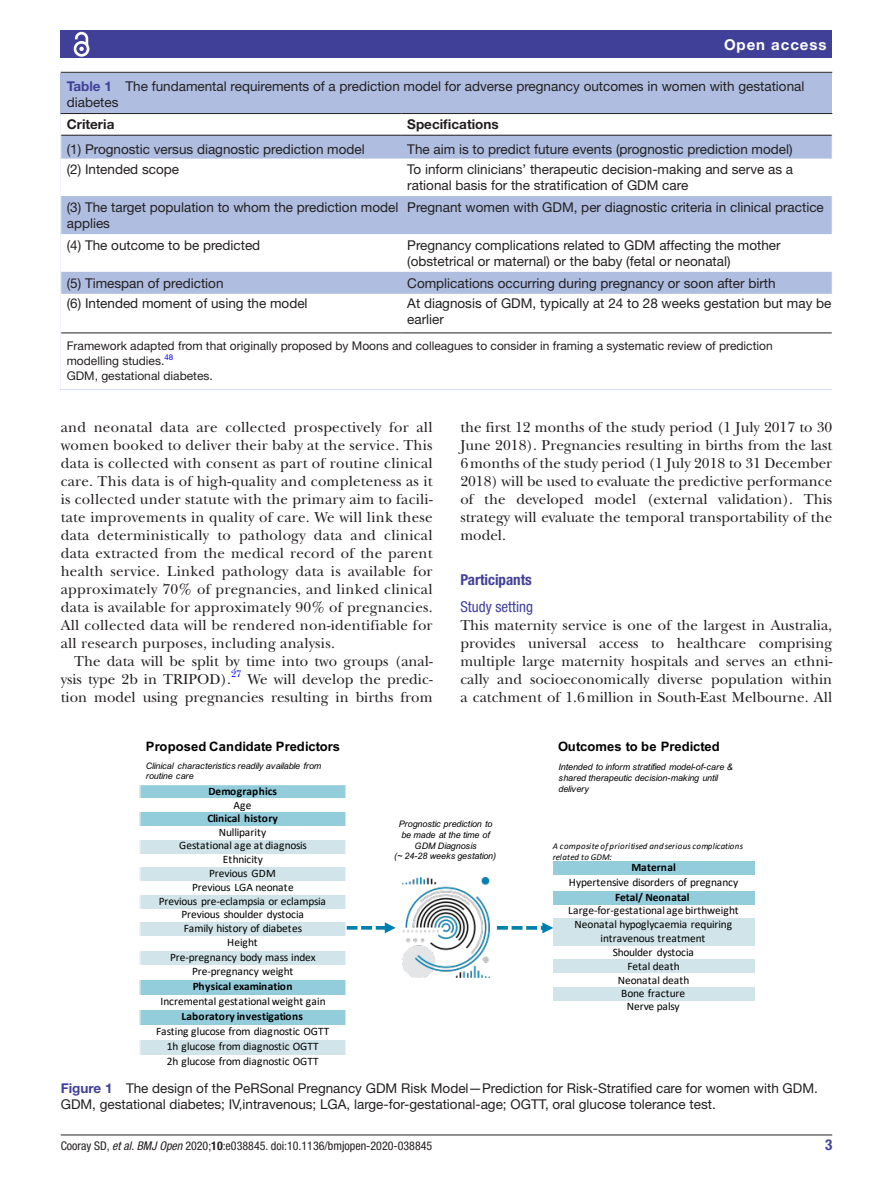
<style>
.page{position:relative;width:893px;height:1191px;background:#fff}
.page>*{position:absolute;margin:0;border:0;box-sizing:border-box;transform-origin:0 0}
.t1{font:15px/18px "New Baskerville";color:#231f20;text-align:justify}
.t2{font:700 condensed 15px "Helvetica Neue LT Std";color:#414099}
.t3{font:condensed 15px "Helvetica Neue LT Std";color:#414099}
.t4{font:700 15px "Helvetica Neue LT Std";letter-spacing:.065em;color:#fff}
.t5{font:13.5px/16.2px "Helvetica Neue LT Std";color:#231f20}
.t6{font:700 13.5px "Helvetica Neue LT Std";color:#231f20}
.t7{font:700 13.05px "Arial";letter-spacing:.005em;color:#000}
.t8{font:12px/15px "Helvetica Neue LT Std";color:#231f20}
.t9{font:condensed 12px "Helvetica Neue LT Std";color:#231f20}
.t10{font:11.4px/14px "Calibri";letter-spacing:-.015em;color:#000;text-align:center}
.t11{font:700 11.4px "Calibri";letter-spacing:.005em;color:#000}
.t12{font:9.9px "New Baskerville";color:#00f}
.t13{font:italic 9px/10.5px "Arial";letter-spacing:-.01em;color:#000}
.t14{font:italic 9px/10.5px "Calibri";letter-spacing:.03em;color:#000}
.s1{font-weight:700;color:#414099}
.s2{font-style:italic}
.s3{font-weight:700}
</style>
<div class="page">
<hr style="left:61px;top:1134px;width:771px;height:1px;background:#231f20">
<div style="left:61px;top:31px;width:771px;height:27px;background:#414099"></div>
<svg style="left:73px;top:31px;width:17px;height:26px"></svg>
<div style="left:61px;top:73px;width:771px;height:316px;background:#afbde1"></div>
<hr style="left:61px;top:72px;width:771px;height:1px;background:#231f20">
<div style="left:61px;top:114px;width:771px;height:275px;background:#fff"></div>
<svg style="left:61px;top:136px;width:771px;height:157px"></svg>
<hr style="left:61px;top:113px;width:340px;height:1px;background:#231f20">
<hr style="left:61px;top:135px;width:340px;height:1px;background:#231f20">
<hr style="left:401px;top:113px;width:431px;height:1px;background:#231f20">
<hr style="left:401px;top:135px;width:431px;height:1px;background:#231f20">
<hr style="left:401px;top:332px;width:431px;height:1px;background:#231f20">
<hr style="left:61px;top:332px;width:340px;height:1px;background:#231f20">
<svg style="left:60px;top:114px;width:1px;height:44px"></svg>
<svg style="left:60px;top:272px;width:1px;height:21px"></svg>
<hr style="left:67px;top:365px;width:765px;height:1px;background:#fff">
<hr style="left:67px;top:380px;width:765px;height:1px;background:#fff">
<svg style="left:497px;top:922px;width:56px;height:11px"></svg>
<svg style="left:347px;top:922px;width:49px;height:11px"></svg>
<div style="left:553px;top:861px;width:201px;height:14px;background:#93cddc"></div>
<div style="left:553px;top:891px;width:201px;height:13px;background:#93cddc"></div>
<div style="left:553px;top:918px;width:201px;height:28px;background:#d1e4e9"></div>
<div style="left:553px;top:959px;width:201px;height:14px;background:#d1e4e9"></div>
<div style="left:553px;top:987px;width:201px;height:13px;background:#d1e4e9"></div>
<div style="left:140px;top:784px;width:206px;height:14px;background:#93cddc"></div>
<div style="left:140px;top:812px;width:206px;height:14px;background:#93cddc"></div>
<div style="left:140px;top:839px;width:206px;height:14px;background:#d1e4e9"></div>
<div style="left:140px;top:867px;width:206px;height:14px;background:#d1e4e9"></div>
<div style="left:140px;top:894px;width:206px;height:14px;background:#d1e4e9"></div>
<div style="left:140px;top:922px;width:206px;height:14px;background:#d1e4e9"></div>
<div style="left:140px;top:951px;width:206px;height:13px;background:#d1e4e9"></div>
<div style="left:140px;top:979px;width:206px;height:15px;background:#93cddc"></div>
<div style="left:140px;top:1009px;width:206px;height:15px;background:#93cddc"></div>
<div style="left:140px;top:1039px;width:206px;height:15px;background:#d1e4e9"></div>
<hr style="left:139px;top:784px;width:207px;height:1px;background:#fff">
<img style="left:402px;top:877px;width:87px;height:100px">
<p class="t4" style="left:724px;top:35px;width:104px">Open access</p>
<p class="t5" style="left:67px;top:77px;width:739px"><span class="s1">Table 1</span> The fundamental requirements of a prediction model for adverse pregnancy outcomes in women with gestational diabetes</p>
<p class="t6" style="left:67px;top:116px;width:49px">Criteria</p>
<p class="t6" style="left:407px;top:116px;width:93px">Specifications</p>
<p class="t5" style="left:67px;top:141px;width:300px">(1) Prognostic versus diagnostic prediction model</p>
<p class="t5" style="left:407px;top:141px;width:387px">The aim is to predict future events (prognostic prediction model)</p>
<p class="t5" style="left:67px;top:161px;width:114px">(2) Intended scope</p>
<p class="t5" style="left:407px;top:161px;width:387px">To inform clinicians’ therapeutic decision-making and serve as a rational basis for the stratification of GDM care</p>
<p class="t5" style="left:67px;top:199px;width:333px">(3) The target population to whom the prediction model applies</p>
<p class="t5" style="left:407px;top:199px;width:418px">Pregnant women with GDM, per diagnostic criteria in clinical practice</p>
<p class="t5" style="left:67px;top:237px;width:195px">(4) The outcome to be predicted</p>
<p class="t5" style="left:407px;top:237px;width:375px">Pregnancy complications related to GDM affecting the mother (obstetrical or maternal) or the baby (fetal or neonatal)</p>
<p class="t5" style="left:67px;top:274px;width:158px">(5) Timespan of prediction</p>
<p class="t5" style="left:407px;top:274px;width:370px">Complications occurring during pregnancy or soon after birth</p>
<p class="t5" style="left:67px;top:295px;width:242px">(6) Intended moment of using the model</p>
<p class="t5" style="left:407px;top:295px;width:426px">At diagnosis of GDM, typically at 24 to 28 weeks gestation but may be earlier</p>
<p class="t8" style="left:67px;top:338px;width:707px">Framework adapted from that originally proposed by Moons and colleagues to consider in framing a systematic review of prediction modelling studies.<sup>48<br></sup>GDM, gestational diabetes.</p>
<p class="t1" style="left:61px;top:418px;width:373px">and neonatal data are collected prospectively for all women booked to deliver their baby at the service. This data is collected with consent as part of routine clinical care. This data is of high-quality and completeness as it is collected under statute with the primary aim to facili&shy;tate improvements in quality of care. We will link these data deterministically to pathology data and clinical data extracted from the medical record of the parent health service. Linked pathology data is available for approximately 70% of pregnancies, and linked clinical data is available for approximately 90% of pregnancies.<br>All collected data will be rendered non-identifiable for all research purposes, including analysis.</p>
<p class="t1" style="left:61px;top:652px;width:373px;text-indent:14px">The data will be split by time into two groups (anal&shy;ysis type 2b in TRIPOD).</p>
<p class="t12" style="left:231px;top:668px;width:12px">27</p>
<p class="t1" style="left:61px;top:670px;width:373px;text-align:right">We will develop the predic-<br>tion model using pregnancies resulting in births from</p>
<p class="t1" style="left:460px;top:418px;width:373px">the first 12 months of the study period (1 July 2017 to 30<br>June 2018). Pregnancies resulting in births from the last 6months of the study period (1 July 2018 to 31 December 2018) will be used to evaluate the predictive performance of the developed model (external validation). This strategy will evaluate the temporal transportability of the model.</p>
<p class="t2" style="left:460px;top:570px;width:73px">Participants</p>
<p class="t3" style="left:460px;top:598px;width:74px">Study setting</p>
<p class="t1" style="left:460px;top:616px;width:373px">This maternity service is one of the largest in Australia, provides universal access to healthcare comprising multiple large maternity hospitals and serves an ethni&shy;cally and socioeconomically diverse population within a catchment of 1.6million in South-East Melbourne. All</p>
<p class="t7" style="left:146px;top:737px;width:196px">Proposed Candidate Predictors</p>
<p class="t7" style="left:558px;top:737px;width:163px">Outcomes to be Predicted</p>
<p class="t11" style="left:208px;top:783px;width:70px">Demographics</p>
<p class="t10" style="left:234px;top:797px;width:19px">Age</p>
<p class="t11" style="left:207px;top:810px;width:72px">Clinical history</p>
<p class="t10" style="left:159px;top:824px;width:169px">Nulliparity<br>Gestational age at diagnosis<br>Ethnicity<br>Previous GDM<br>Previous LGA neonate<br>Previous pre-eclampsia or eclampsia<br>Previous shoulder dystocia<br>Family history of diabetes<br>Height<br>Pre-pregnancy body mass index<br>Pre-pregnancy weight</p>
<p class="t11" style="left:193px;top:978px;width:101px">Physical examination</p>
<p class="t10" style="left:160px;top:994px;width:167px">Incremental gestational weight gain</p>
<p class="t11" style="left:181px;top:1008px;width:123px">Laboratory investigations</p>
<p class="t10" style="left:156px;top:1023px;width:174px;line-height:15px">Fasting glucose from diagnostic OGTT<br>1h glucose from diagnostic OGTT<br>2h glucose from diagnostic OGTT</p>
<p class="t13" style="left:146px;top:760px;width:177px">Clinical characteristics readily available from routine care</p>
<p class="t13" style="left:558px;top:762px;width:176px">Intended to inform stratified model-of-care &amp; shared therapeutic decision-making until delivery</p>
<p class="t13" style="left:394px;top:819px;width:104px;text-align:center">Prognostic prediction to be made at the time of<br>GDM Diagnosis<br>(~ 24-28 weeks gestation)</p>
<p class="t14" style="left:553px;top:840px;width:192px">A composite of prioritised and serious complications related to GDM:</p>
<p class="t11" style="left:632px;top:859px;width:46px">Maternal</p>
<p class="t10" style="left:569px;top:875px;width:171px">Hypertensive disorders of pregnancy</p>
<p class="t11" style="left:615px;top:888px;width:76px">Fetal/ Neonatal</p>
<p class="t10" style="left:568px;top:903px;width:172px">Large-for-gestational age birthweight<br>Neonatal hypoglycaemia requiring intravenous treatment<br>Shoulder dystocia<br>Fetal death<br>Neonatal death<br>Bone fracture<br>Nerve palsy</p>
<p class="t5" style="left:61px;top:1080px;width:759px"><span class="s1">Figure 1</span> The design of the PeRSonal Pregnancy GDM Risk Model—Prediction for Risk-Stratified care for women with GDM.<br>GDM, gestational diabetes; IV,intravenous; LGA, large-for-gestational-age; OGTT, oral glucose tolerance test.</p>
<p class="t9" style="left:61px;top:1138px;width:373px">Cooray SD, <span class="s2">et al</span>. <span class="s2">BMJ Open</span> 2020;<span class="s3">10</span>:e038845. doi:10.1136/bmjopen-2020-038845</p>
<p class="t2" style="left:825px;top:1135px;width:9px">3</p>
</div>
